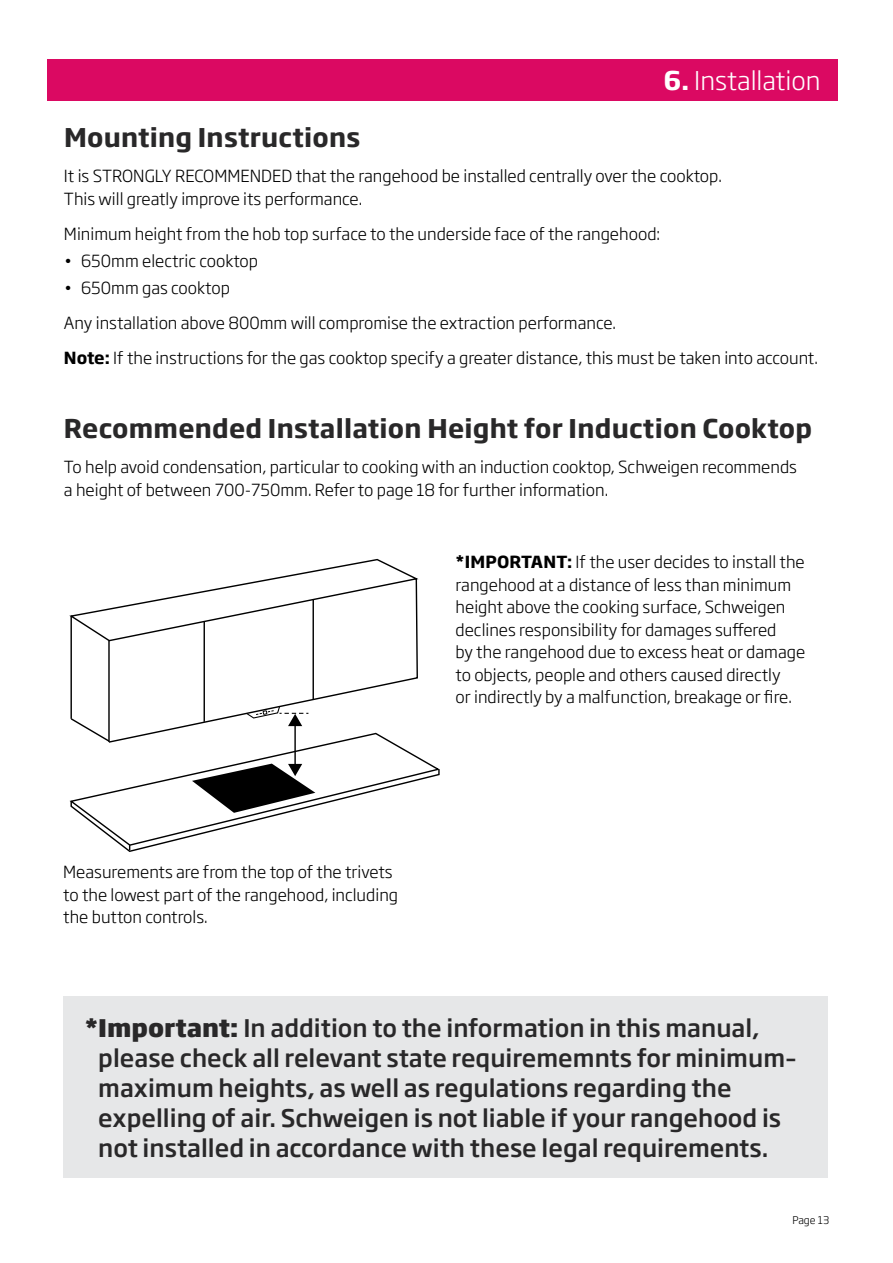
<style>
.page{position:relative;width:893px;height:1263px;background:#fff}
.page>*{position:absolute;margin:0;border:0;box-sizing:border-box;transform-origin:0 0}
.t1{font:700 25.5px "Soho Gothic Pro";letter-spacing:.01em;color:#292829}
.t2{font:300 25.5px "Soho Gothic Pro";color:#fff}
.t3{font:500 24px/30px "Soho Gothic Pro";color:#292829}
.t4{font:300 16.5px/22.5px "Soho Gothic Pro";color:#000}
.t5{font:300 10.5px "Soho Gothic Pro";color:#000}
.s1{font-weight:700}
.s2{font-weight:800}
</style>
<div class="page">
<div style="left:47px;top:60px;width:791px;height:41px;background:#db0962"></div>
<svg style="left:69px;top:558px;width:345px;height:82px"></svg>
<hr style="left:70px;top:616px;width:2px;height:103px;background:#000">
<svg style="left:107px;top:577px;width:312px;height:128px"></svg>
<svg style="left:69px;top:705px;width:371px;height:147px"></svg>
<div style="left:64px;top:996px;width:764px;height:182px;background:#e6e7e8"></div>
<h1 class="t2" style="left:664px;top:61px;width:158px"><span class="s1">6.</span> Installation</h1>
<h1 class="t1" style="left:64px;top:117px;width:298px">Mounting Instructions</h1>
<p class="t4" style="left:64px;top:164px;width:659px">It is STRONGLY RECOMMENDED that the rangehood be installed centrally over the cooktop.<br>This will greatly improve its performance.</p>
<p class="t4" style="left:64px;top:222px;width:598px">Minimum height from the hob top surface to the underside face of the rangehood:</p>
<p class="t4" style="left:64px;top:249px;width:196px">• 650mm electric cooktop</p>
<p class="t4" style="left:64px;top:269px;width:755px;line-height:35.2px">• 650mm gas cooktop<br>Any installation above 800mm will compromise the extraction performance.<br><span class="s1">Note:</span> If the instructions for the gas cooktop specify a greater distance, this must be taken into account.</p>
<h1 class="t1" style="left:64px;top:408px;width:750px">Recommended Installation Height for Induction Cooktop</h1>
<p class="t4" style="left:64px;top:455px;width:734px">To help avoid condensation, particular to cooking with an induction cooktop, Schweigen recommends a height of between 700-750mm. Refer to page 18 for further information.</p>
<p class="t4" style="left:455px;top:550px;width:351px"><span class="s1">*IMPORTANT:</span> If the user decides to install the rangehood at a distance of less than minimum height above the cooking surface, Schweigen declines responsibility for damages suffered<br>by the rangehood due to excess heat or damage to objects, people and others caused directly<br>or indirectly by a malfunction, breakage or fire.</p>
<p class="t4" style="left:63px;top:860px;width:336px">Measurements are from the top of the trivets to the lowest part of the rangehood, including the button controls.</p>
<p class="t3" style="left:98px;top:1011px;width:700px;text-indent:-13px"><span class="s2">*Important:</span> In addition to the information in this manual, please check all relevant state requirememnts for minimum– maximum heights, as well as regulations regarding the expelling of air. Schweigen is not liable if your rangehood is not installed in accordance with these legal requirements.</p>
<p class="t5" style="left:792px;top:1212px;width:38px">Page 13</p>
</div>
